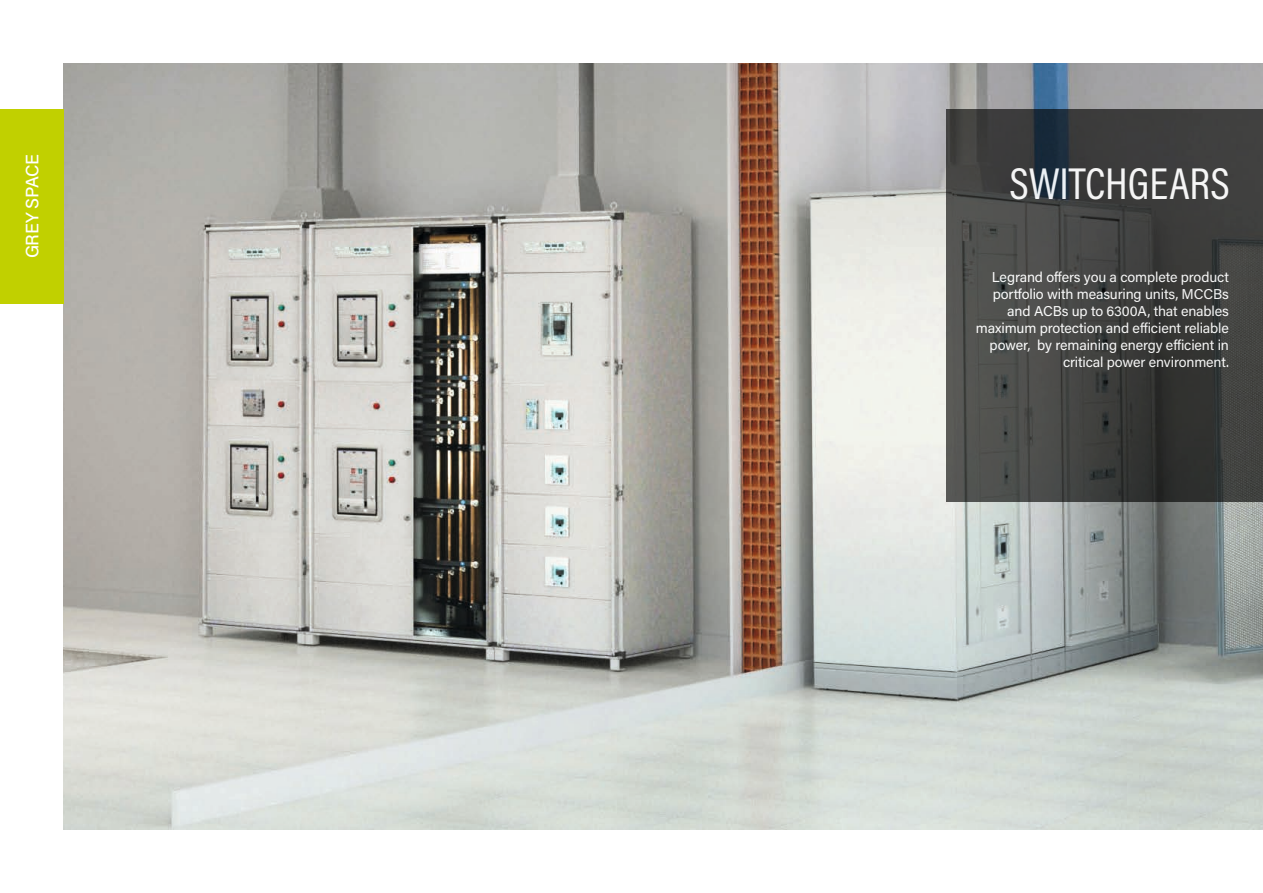
<style>
.page{position:relative;width:1263px;height:893px;background:#fff}
.page>*{position:absolute;margin:0;border:0;box-sizing:border-box;transform-origin:0 0}
.t1{font:45px "Acumin Pro Cond";color:#fff}
.t2{font:500 18px "Acumin Pro";letter-spacing:-.02em;color:#fff}
.t3{font:14.25px/17.1px "Acumin Pro";letter-spacing:-.01em;color:#fff;text-align:right}
</style>
<div class="page">
<img style="left:64px;top:64px;width:1199px;height:765px">
<div style="left:0;top:109px;width:64px;height:195px;background:#c1d000"></div>
<svg style="left:946px;top:109px;width:317px;height:393px;fill:#40403f"></svg>
<p class="t2" style="left:20px;top:258px;width:106px;rotate:-90deg">GREY SPACE</p>
<h1 class="t1" style="left:1009px;top:154px;width:222px">SWITCHGEARS</h1>
<p class="t3" style="left:976px;top:268px;width:255px">Legrand offers you a complete product portfolio with measuring units, MCCBs and ACBs up to 6300A, that enables maximum protection and efficient reliable power, by remaining energy efficient in critical power environment.</p>
</div>
